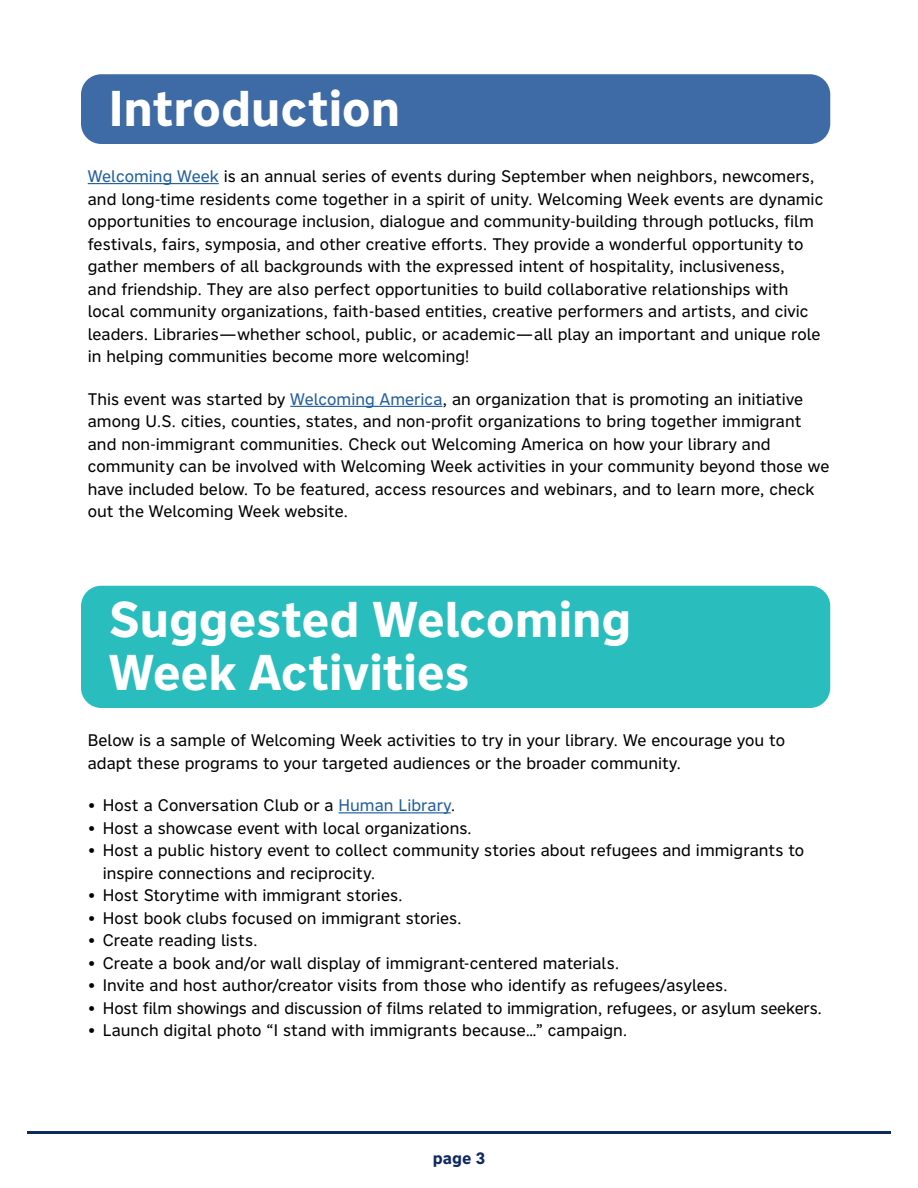
<style>
.page{position:relative;width:918px;height:1188px;background:#fff}
.page>*{position:absolute;margin:0;border:0;box-sizing:border-box;transform-origin:0 0}
.H1_TEAL{font:700 49.5px/52.5px "Nort";letter-spacing:-.005em;color:#fff}
.H1_DARK_BLUE{font:700 49.5px "Nort";letter-spacing:-.005em;color:#fff}
.COPY{font:16.5px/22.5px "Nort";color:#000}
.t1{font:700 16.5px "Nort";color:#0f2961}
.s1{color:#215e9e}
</style>
<div class="page">
<hr style="left:27px;top:1132px;width:864px;height:2px;background:#0f2961">
<div style="left:81px;top:74px;width:749px;height:70px;background:#3e6ba6;border-radius:20px"></div>
<hr style="left:88px;top:183px;width:131px;height:1px;background:#215e9e">
<hr style="left:290px;top:406px;width:153px;height:1px;background:#215e9e">
<div style="left:81px;top:586px;width:749px;height:122px;background:#2abdbe;border-radius:20px"></div>
<hr style="left:339px;top:812px;width:112px;height:1px;background:#215e9e">
<p class="H1_DARK_BLUE" style="left:109px;top:75px;width:293px">Introduction</p>
<p class="COPY" style="left:88px;top:165px;width:737px"><span class="s1">Welcoming Week</span> is an annual series of events during September when neighbors, newcomers, and long-time residents come together in a spirit of unity. Welcoming Week events are dynamic opportunities to encourage inclusion, dialogue and community-building through potlucks, film festivals, fairs, symposia, and other creative efforts. They provide a wonderful opportunity to gather members of all backgrounds with the expressed intent of hospitality, inclusiveness,<br>and friendship. They are also perfect opportunities to build collaborative relationships with local community organizations, faith-based entities, creative performers and artists, and civic leaders. Libraries—whether school, public, or academic—all play an important and unique role in helping communities become more welcoming!</p>
<p class="COPY" style="left:88px;top:387px;width:743px">This event was started by <span class="s1">Welcoming America</span>, an organization that is promoting an initiative among U.S. cities, counties, states, and non-profit organizations to bring together immigrant and non-immigrant communities. Check out Welcoming America on how your library and community can be involved with Welcoming Week activities in your community beyond those we have included below. To be featured, access resources and webinars, and to learn more, check out the Welcoming Week website.</p>
<p class="H1_TEAL" style="left:109px;top:593px;width:524px">Suggested Welcoming<br>Week Activities</p>
<p class="COPY" style="left:88px;top:729px;width:699px">Below is a sample of Welcoming Week activities to try in your library. We encourage you to adapt these programs to your targeted audiences or the broader community.</p>
<p class="COPY" style="left:88px;top:794px;width:369px">• Host a Conversation Club or a <span class="s1">Human Library</span>.</p>
<p class="COPY" style="left:88px;top:816px;width:386px">• Host a showcase event with local organizations.</p>
<p class="COPY" style="left:103px;top:839px;width:703px;text-indent:-15px">• Host a public history event to collect community stories about refugees and immigrants to inspire connections and reciprocity.</p>
<p class="COPY" style="left:88px;top:884px;width:316px">• Host Storytime with immigrant stories.</p>
<p class="COPY" style="left:88px;top:906px;width:376px">• Host book clubs focused on immigrant stories.</p>
<p class="COPY" style="left:88px;top:929px;width:171px">• Create reading lists.</p>
<p class="COPY" style="left:88px;top:951px;width:533px">• Create a book and/or wall display of immigrant-centered materials.</p>
<p class="COPY" style="left:88px;top:974px;width:641px">• Invite and host author/creator visits from those who identify as refugees/asylees.</p>
<p class="COPY" style="left:88px;top:996px;width:736px">• Host film showings and discussion of films related to immigration, refugees, or asylum seekers.</p>
<p class="COPY" style="left:88px;top:1019px;width:541px">• Launch digital photo “I stand with immigrants because…” campaign.</p>
<p class="t1" style="left:433px;top:1147px;width:54px">page 3</p>
</div>
